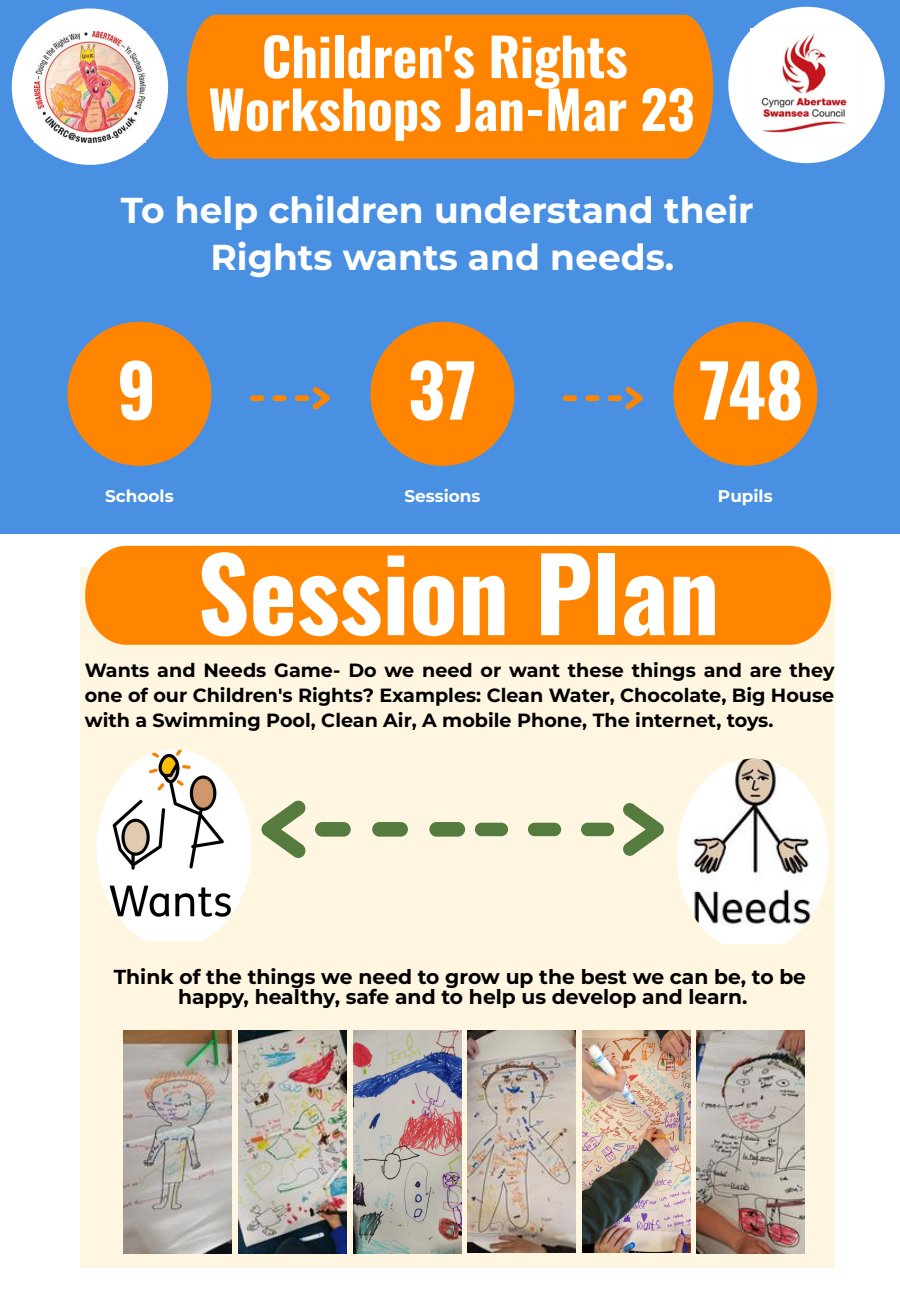
<style>
.page{position:relative;width:900px;height:1290px;background:#fff}
.page>*{position:absolute;margin:0;border:0;box-sizing:border-box;transform-origin:0 0}
.t1{font:700 100.95px "Oswald";color:#fff}
.t2{font:700 72px "Oswald";color:#fff}
.t3{font:700 52.5px/52.8px "Oswald";color:#fff;text-align:center}
.t4{font:700 36px/47.2px "Montserrat";color:#fff;text-align:center}
.t5{font:700 20.25px/20.2px "Montserrat";color:#000;text-align:center}
.t6{font:700 19.2px/24.8px "Montserrat";color:#000;text-align:justify}
.t7{font:700 16.8px "Montserrat";color:#fff}
</style>
<div class="page">
<div style="left:80px;top:567px;width:755px;height:701px;background:#fff6e2"></div>
<div style="left:0;top:0;width:900px;height:534px;background:#4a90e2"></div>
<div style="left:187px;top:15px;width:526px;height:144px;background:#ff8500"></div>
<div style="left:85px;top:546px;width:746px;height:99px;background:#ff8500"></div>
<div style="left:12px;top:8px;width:156px;height:157px;background:#fff;border-radius:50%"></div>
<img style="left:34px;top:31px;width:112px;height:111px">
<div style="left:728px;top:7px;width:157px;height:156px;background:#fff;border-radius:50%"></div>
<img style="left:750px;top:29px;width:97px;height:104px">
<div style="left:67px;top:322px;width:144px;height:144px;background:#ff8500;border-radius:50%"></div>
<div style="left:370px;top:322px;width:144px;height:144px;background:#ff8500;border-radius:50%"></div>
<div style="left:673px;top:322px;width:144px;height:144px;background:#ff8500;border-radius:50%"></div>
<svg style="left:250px;top:387px;width:80px;height:22px"></svg>
<svg style="left:563px;top:387px;width:80px;height:22px"></svg>
<svg style="left:475px;top:803px;width:189px;height:53px"></svg>
<svg style="left:261px;top:801px;width:204px;height:57px"></svg>
<img style="left:677px;top:759px;width:152px;height:184px">
<img style="left:96px;top:749px;width:156px;height:192px">
<img style="left:124px;top:1030px;width:108px;height:223px">
<img style="left:353px;top:1030px;width:108px;height:223px">
<img style="left:238px;top:1030px;width:108px;height:223px">
<img style="left:467px;top:1031px;width:108px;height:222px">
<img style="left:697px;top:1030px;width:108px;height:223px">
<img style="left:582px;top:1031px;width:108px;height:222px">
<p class="t3" style="left:208px;top:28px;width:488px">Children's Rights<br>Workshops Jan-Mar 23</p>
<p class="t4" style="left:121px;top:186px;width:634px">To help children understand their<br>Rights wants and needs.</p>
<p class="t2" style="left:117px;top:334px;width:40px">9</p>
<p class="t2" style="left:408px;top:334px;width:70px">37</p>
<p class="t2" style="left:699px;top:334px;width:106px">748</p>
<p class="t7" style="left:105px;top:485px;width:70px">Schools</p>
<p class="t7" style="left:404px;top:485px;width:78px">Sessions</p>
<p class="t7" style="left:718px;top:485px;width:56px">Pupils</p>
<p class="t1" style="left:197px;top:515px;width:524px">Session Plan</p>
<p class="t6" style="left:85px;top:658px;width:751px">Wants and Needs Game- Do we need or want these things and are they one of our Children's Rights? Examples: Clean Water, Chocolate, Big House with a Swimming Pool, Clean Air, A mobile Phone, The internet, toys.</p>
<p class="t5" style="left:114px;top:966px;width:694px">Think of the things we need to grow up the best we can be, to be happy, healthy, safe and to help us develop and learn.</p>
</div>
